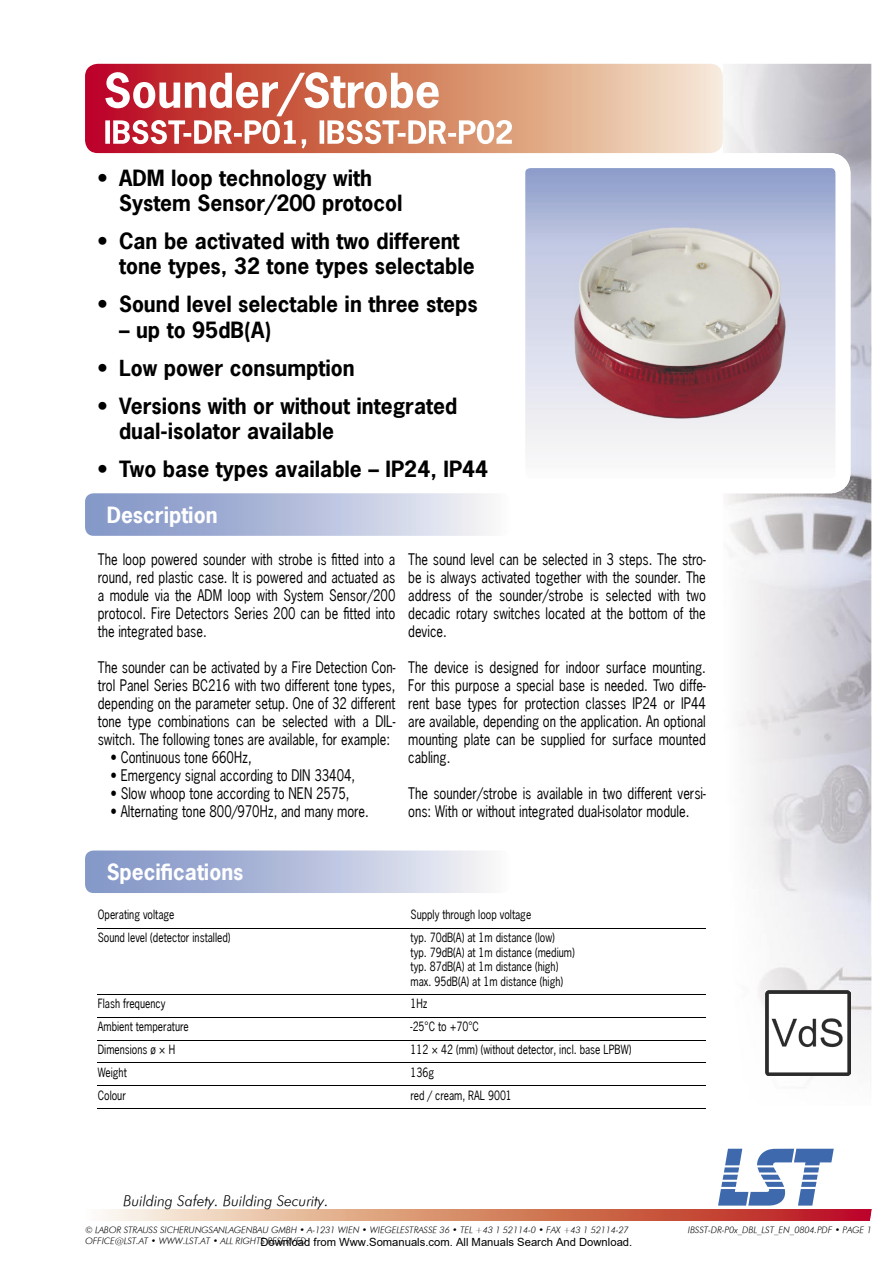
<style>
.page{position:relative;width:893px;height:1263px;background:#fff}
.page>*{position:absolute;margin:0;border:0;box-sizing:border-box;transform-origin:0 0}
.t1{font:84px "Logos";color:#3e69ac}
.t2{font:700 45px "News Gothic";color:#fff}
.t3{font:700 30px "News Gothic";color:#fff}
.t4{font:700 21px/25.2px "News Gothic";color:#000}
.t5{font:700 21px "News Gothic";color:#fff}
.t6{font:15px/18px "News Gothic";color:#000;text-align:justify;scale:.86 1}
.t7{font:15px "Futura Light LST";color:#000}
.t8{font:12px/14.4px "News Gothic";color:#000;scale:.86 1}
.t9{font:11.25px "Arial";color:#000}
.t10{font:9px/10.8px "Futura Light LST";color:#000}
</style>
<div class="page">
<img style="left:724px;top:64px;width:148px;height:1015px">
<svg style="left:103px;top:1210px;width:763px;height:10px;background:#d6856f"></svg>
<svg style="left:866px;top:1209px;width:6px;height:12px"></svg>
<svg style="left:510px;top:153px;width:340px;height:340px"></svg>
<svg style="left:85px;top:64px;width:638px;height:89px;background:#de9d86"></svg>
<div style="left:105px;top:72px;width:334px;height:44px;background:linear-gradient(to right,#b12,#d38c5a)"></div>
<div style="left:105px;top:120px;width:407px;height:28px;background:linear-gradient(to right,#ba121e,#dba470)"></div>
<div style="left:85px;top:493px;width:425px;height:43px;background:linear-gradient(to right,#7a8ec3,#f5f4f7);border-radius:9px"></div>
<div style="left:85px;top:850px;width:425px;height:43px;background:linear-gradient(to right,#7a8ec3,#f5f4f7);border-radius:9px"></div>
<hr style="left:98px;top:928px;width:608px;height:1px;background:#000">
<hr style="left:98px;top:994px;width:608px;height:1px;background:#000">
<hr style="left:98px;top:1017px;width:608px;height:1px;background:#000">
<hr style="left:98px;top:1040px;width:608px;height:1px;background:#000">
<hr style="left:98px;top:1063px;width:608px;height:1px;background:#000">
<hr style="left:98px;top:1085px;width:608px;height:1px;background:#000">
<hr style="left:98px;top:1108px;width:608px;height:1px;background:#000">
<img style="left:765px;top:991px;width:85px;height:85px">
<h2 class="t2" style="left:104px;top:61px;width:338px">Sounder/Strobe</h2>
<h3 class="t3" style="left:104px;top:113px;width:411px">IBSST-DR-P01, IBSST-DR-P02</h3>
<h3 class="t4" style="left:119px;top:165px;width:285px;text-indent:-21px">• ADM loop technology with<br>System Sensor/200 protocol</h3>
<h3 class="t4" style="left:119px;top:228px;width:357px;text-indent:-21px">• Can be activated with two different tone types, 32 tone types selectable</h3>
<h3 class="t4" style="left:98px;top:291px;width:381px">• Sound level selectable in three steps</h3>
<h3 class="t4" style="left:119px;top:317px;width:154px">– up to 95dB(A)</h3>
<h3 class="t4" style="left:98px;top:355px;width:258px">• Low power consumption</h3>
<h3 class="t4" style="left:119px;top:393px;width:340px;text-indent:-21px">• Versions with or without integrated dual-isolator available</h3>
<h3 class="t4" style="left:98px;top:456px;width:392px">• Two base types available – IP24, IP44</h3>
<h3 class="t5" style="left:107px;top:501px;width:112px">Description</h3>
<p class="t6" style="left:98px;top:550px;width:348px">The loop powered sounder with strobe is fitted into a round, red plastic case. It is powered and actuated as a module via the ADM loop with System Sensor/200 protocol. Fire Detectors Series 200 can be fitted into the integrated base.</p>
<p class="t6" style="left:98px;top:658px;width:348px">The sounder can be activated by a Fire Detection Con&shy;trol Panel Series BC216 with two different tone types, depending on the parameter setup. One of 32 different tone type combinations can be selected with a DIL&shy;switch. The following tones are available, for example:</p>
<p class="t6" style="left:111px;top:748px;width:166px">• Continuous tone 660Hz,</p>
<p class="t6" style="left:111px;top:766px;width:286px">• Emergency signal according to DIN 33404,</p>
<p class="t6" style="left:111px;top:784px;width:279px">• Slow whoop tone according to NEN 2575,</p>
<p class="t6" style="left:111px;top:802px;width:302px">• Alternating tone 800/970Hz, and many more.</p>
<p class="t6" style="left:408px;top:550px;width:348px">The sound level can be selected in 3 steps. The stro&shy;be is always activated together with the sounder. The address of the sounder/strobe is selected with two decadic rotary switches located at the bottom of the device.</p>
<p class="t6" style="left:408px;top:658px;width:348px">The device is designed for indoor surface mounting.<br>For this purpose a special base is needed. Two diffe&shy;rent base types for protection classes IP24 or IP44 are available, depending on the application. An optional mounting plate can be supplied for surface mounted cabling.</p>
<p class="t6" style="left:408px;top:784px;width:348px">The sounder/strobe is available in two different versi&shy;ons: With or without integrated dual-isolator module.</p>
<h3 class="t5" style="left:107px;top:858px;width:138px">Specifications</h3>
<p class="t8" style="left:98px;top:907px;width:91px">Operating voltage</p>
<p class="t8" style="left:411px;top:907px;width:142px">Supply through loop voltage</p>
<p class="t8" style="left:98px;top:930px;width:156px">Sound level (detector installed)</p>
<p class="t8" style="left:411px;top:930px;width:192px">typ. 70dB(A) at 1m distance (low)<br>typ. 79dB(A) at 1m distance (medium) typ. 87dB(A) at 1m distance (high) max. 95dB(A) at 1m distance (high)</p>
<p class="t8" style="left:98px;top:996px;width:80px">Flash frequency</p>
<p class="t8" style="left:411px;top:996px;width:21px">1Hz</p>
<p class="t8" style="left:98px;top:1019px;width:107px">Ambient temperature</p>
<p class="t8" style="left:411px;top:1019px;width:81px">-25°C to +70°C</p>
<p class="t8" style="left:98px;top:1042px;width:91px">Dimensions ø × H</p>
<p class="t8" style="left:411px;top:1042px;width:258px">112 × 42 (mm) (without detector, incl. base LPBW)</p>
<p class="t8" style="left:98px;top:1065px;width:35px">Weight</p>
<p class="t8" style="left:411px;top:1065px;width:29px">136g</p>
<p class="t8" style="left:98px;top:1088px;width:34px">Colour</p>
<p class="t8" style="left:411px;top:1088px;width:119px">red / cream, RAL 9001</p>
<p class="t7" style="left:123px;top:1191px;width:207px">Building Safety. Building Security.</p>
<p class="t10" style="left:85px;top:1225px;width:545px">© LABOR STRAUSS SICHERUNGSANLAGENBAU GMBH • A-1231 WIEN • WIEGELESTRASSE 36 • TEL +43 1 52114-0 • FAX +43 1 52114-27<br>OFFICE@LST.AT • WWW.LST.AT • ALL RIGHTS RESERVED</p>
<p class="t9" style="left:260px;top:1235px;width:373px">Download from Www.Somanuals.com. All Manuals Search And Download.</p>
<h1 class="t1" style="left:719px;top:1138px;width:118px">A</h1>
<p class="t10" style="left:688px;top:1225px;width:185px">IBSST-DR-P0x_DBL_LST_EN_0804.PDF • PAGE 1</p>
</div>
